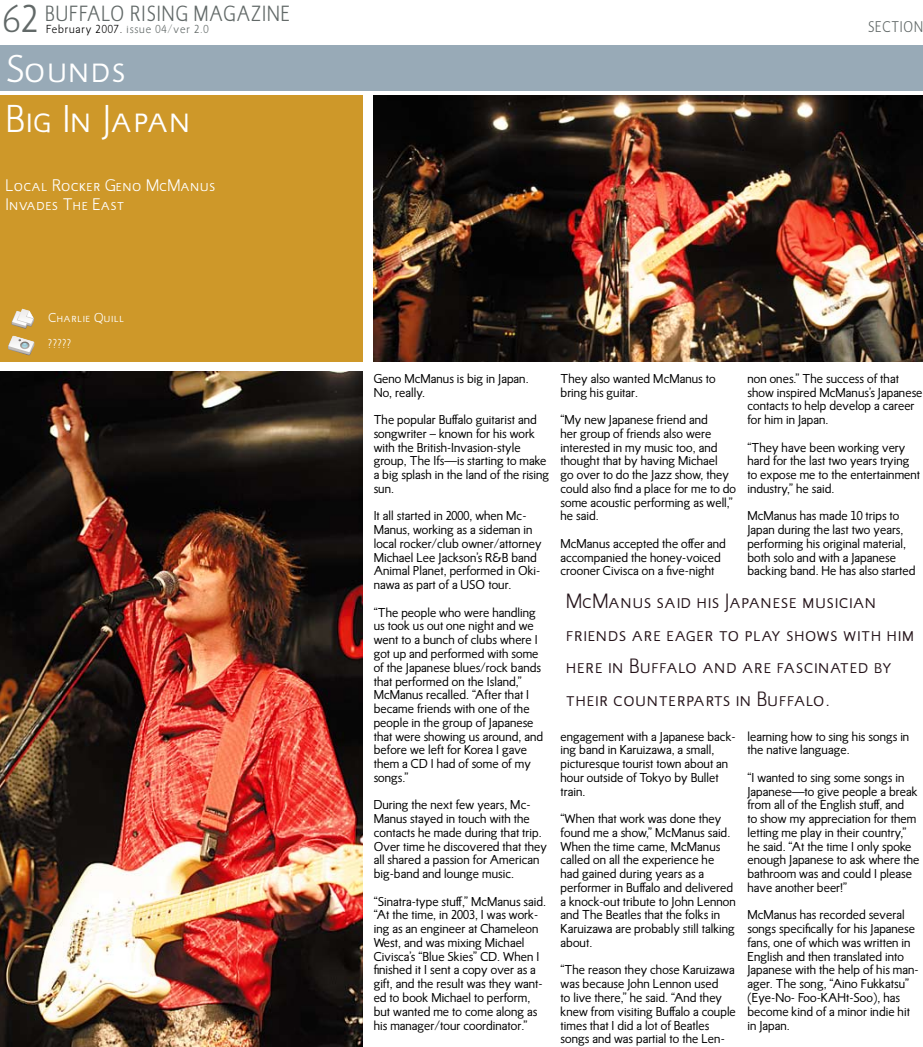
<style>
.page{position:relative;width:923px;height:1047px;background:#fff}
.page>*{position:absolute;margin:0;border:0;box-sizing:border-box;transform-origin:0 0}
.t1{font:300 37.5px/50.4px "RTF Dokument Pro";letter-spacing:.01em;color:#fff}
.t2{font:300 37.5px "RTF Dokument Pro";color:#626968}
.t3{font:300 21.25px "RTF Dokument Cond Pro";color:#626968}
.t4{font:300 20px/32.5px "RTF Dokument Pro";letter-spacing:.01em;color:#25141a}
.t5{font:300 16.25px/19.5px "RTF Dokument Pro";letter-spacing:.01em;color:#fff}
.t6{font:300 15px "RTF Dokument Cond Pro";color:#626968}
.t7{font:12.5px/13.8px "RTF Dokument Pro";color:#000}
.t8{font:300 12.5px/26.1px "RTF Dokument Pro";letter-spacing:.025em;color:#fff}
.t9{font:300 11.25px "RTF Dokument Pro";letter-spacing:.075em;color:#626968}
.s1{color:#000}
</style>
<div class="page">
<div style="left:0;top:45px;width:922px;height:45px;background:#98aab7"></div>
<div style="left:0;top:95px;width:362px;height:267px;background:#ce9829"></div>
<svg style="left:12px;top:309px;width:22px;height:20px"></svg>
<svg style="left:8px;top:335px;width:27px;height:20px"></svg>
<img style="left:373px;top:95px;width:549px;height:267px">
<img style="left:0;top:371px;width:362px;height:675px">
<h1 class="t2" style="left:3px;top:-3px;width:36px">62</h1>
<h2 class="t3" style="left:45px;top:1px;width:23px">BUFFALO</h2>
<h2 class="t3" style="left:130px;top:1px;width:22px">RISING</h2>
<h2 class="t3" style="left:194px;top:1px;width:28px">MAGAZINE</h2>
<p class="t9" style="left:46px;top:22px;width:164px"><span class="s1">February 2007.</span> issue 04/ver 2.0</p>
<p class="t6" style="left:868px;top:17px;width:40px">SECTION</p>
<h1 class="t1" style="left:6px;top:43px;width:188px">Sounds<br>Big In Japan</h1>
<h3 class="t5" style="left:6px;top:175px;width:212px">Local Rocker Geno McManus<br>Invades The East</h3>
<p class="t8" style="left:48px;top:305px;width:78px">Charlie Quill ?????</p>
<p class="t7" style="left:373px;top:371px;width:156px">Geno McManus is big in Japan.<br>No, really.</p>
<p class="t7" style="left:373px;top:412px;width:177px">The popular Buffalo guitarist and songwriter – known for his work with the British-Invasion-style group, The Ifs—is starting to make a big splash in the land of the rising sun.</p>
<p class="t7" style="left:373px;top:509px;width:169px">It all started in 2000, when Mc-<br>Manus, working as a sideman in local rocker/club owner/attorney<br>Michael Lee Jackson’s R&amp;B band<br>Animal Planet, performed in Oki&shy;nawa as part of a USO tour.</p>
<p class="t7" style="left:373px;top:605px;width:171px">“The people who were handling us took us out one night and we went to a bunch of clubs where I got up and performed with some of the Japanese blues/rock bands that performed on the Island,”<br>McManus recalled. “After that I became friends with one of the people in the group of Japanese that were showing us around, and before we left for Korea I gave them a CD I had of some of my songs.”</p>
<p class="t7" style="left:373px;top:797px;width:175px">During the next few years, Mc-<br>Manus stayed in touch with the contacts he made during that trip.<br>Over time he discovered that they all shared a passion for American big-band and lounge music.</p>
<p class="t7" style="left:373px;top:894px;width:174px">“Sinatra-type stuff,” McManus said. “At the time, in 2003, I was work&shy;ing as an engineer at Chameleon<br>West, and was mixing Michael<br>Civisca’s “Blue Skies” CD. When I finished it I sent a copy over as a gift, and the result was they want&shy;ed to book Michael to perform, but wanted me to come along as his manager/tour coordinator.”</p>
<p class="t7" style="left:560px;top:371px;width:157px">They also wanted McManus to bring his guitar.</p>
<p class="t7" style="left:560px;top:412px;width:177px">“My new Japanese friend and<br>her group of friends also were interested in my music too, and thought that by having Michael<br>go over to do the Jazz show, they could also find a place for me to do some acoustic performing as well,” he said.</p>
<p class="t7" style="left:560px;top:536px;width:167px">McManus accepted the offer and accompanied the honey-voiced crooner Civisca on a five-night</p>
<p class="t7" style="left:747px;top:371px;width:177px">non ones.” The success of that show inspired McManus’s Japanese contacts to help develop a career for him in Japan.</p>
<p class="t7" style="left:747px;top:440px;width:174px">“They have been working very hard for the last two years trying to expose me to the entertainment industry,” he said.</p>
<p class="t7" style="left:747px;top:509px;width:169px">McManus has made 10 trips to<br>Japan during the last two years, performing his original material, both solo and with a Japanese backing band. He has also started</p>
<h3 class="t4" style="left:566px;top:585px;width:350px">McManus said his Japanese musician friends are eager to play shows with him here in Buffalo and are fascinated by their counterparts in Buffalo.</h3>
<p class="t7" style="left:560px;top:729px;width:177px">engagement with a Japanese back&shy;ing band in Karuizawa, a small, picturesque tourist town about an hour outside of Tokyo by Bullet train.</p>
<p class="t7" style="left:560px;top:811px;width:177px">“When that work was done they found me a show,” McManus said.<br>When the time came, McManus called on all the experience he had gained during years as a performer in Buffalo and delivered a knock-out tribute to John Lennon and The Beatles that the folks in<br>Karuizawa are probably still talking about.</p>
<p class="t7" style="left:560px;top:962px;width:177px">“The reason they chose Karuizawa was because John Lennon used<br>to live there,” he said. “And they knew from visiting Buffalo a couple times that I did a lot of Beatles songs and was partial to the Len-</p>
<p class="t7" style="left:747px;top:729px;width:163px">learning how to sing his songs in the native language.</p>
<p class="t7" style="left:747px;top:770px;width:173px">“I wanted to sing some songs in<br>Japanese—to give people a break from all of the English stuff, and<br>to show my appreciation for them letting me play in their country,” he said. “At the time I only spoke enough Japanese to ask where the bathroom was and could I please have another beer!”</p>
<p class="t7" style="left:747px;top:907px;width:173px">McManus has recorded several songs specifically for his Japanese fans, one of which was written in<br>English and then translated into<br>Japanese with the help of his man&shy;ager. The song, “Aino Fukkatsu” (Eye-No- Foo-KAHt-Soo), has become kind of a minor indie hit in Japan.</p>
</div>
